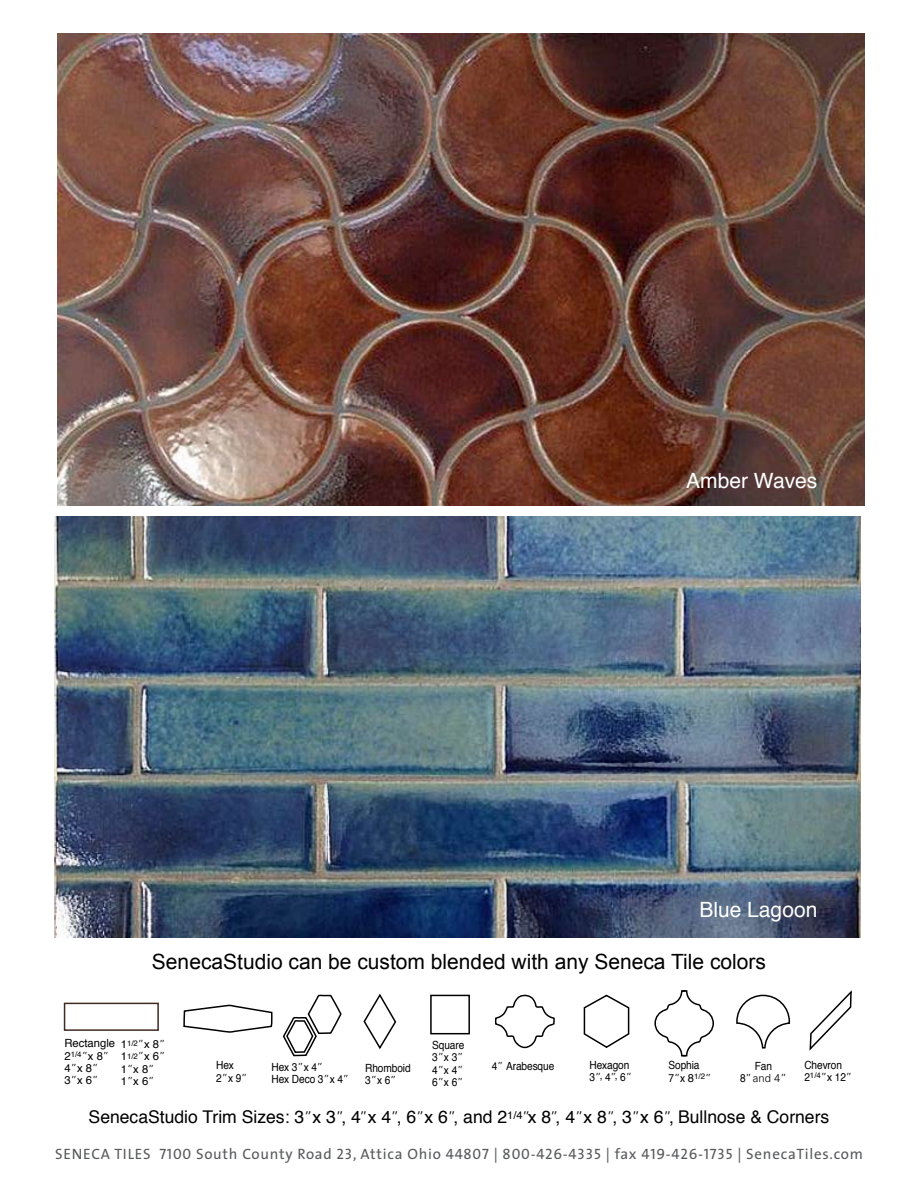
<style>
.page{position:relative;width:918px;height:1188px;background:#fff}
.page>*{position:absolute;margin:0;border:0;box-sizing:border-box;transform-origin:0 0}
.t1{font:21px "Arial";color:#000}
.t2{font:21px "Helvetica";color:#fff}
.t3{font:17.55px "Helvetica";color:#000}
.t4{font:15px "The Sans";letter-spacing:.05em;color:#58595b}
.t5{font:11.25px/12.3px "Helvetica";letter-spacing:-.01em;color:#000;scale:.9 1}
.t6{font:11.25px/12.3px "Helvetica";letter-spacing:-.01em;color:#000}
.t7{font:300 11.25px "Univers";color:#000}
.s1{font-family:"Univers";font-weight:300}
.s2{font-size:7.8px}
.s3{font-family:"Helvetica";font-weight:400}
.s4{font-family:"Univers";font-weight:300;font-size:14.85px}
</style>
<div class="page">
<img style="left:58px;top:34px;width:806px;height:472px">
<img style="left:54px;top:517px;width:807px;height:420px">
<svg style="left:363px;top:993px;width:34px;height:56px"></svg>
<div style="left:64px;top:1003px;width:95px;height:28px;border:2px solid #3f2a20"></div>
<svg style="left:583px;top:994px;width:47px;height:54px"></svg>
<div style="left:430px;top:995px;width:40px;height:39px;border:2px solid #000"></div>
<svg style="left:183px;top:1004px;width:90px;height:29px"></svg>
<svg style="left:494px;top:994px;width:61px;height:55px"></svg>
<svg style="left:282px;top:994px;width:60px;height:63px"></svg>
<svg style="left:654px;top:990px;width:60px;height:67px"></svg>
<svg style="left:809px;top:990px;width:43px;height:61px"></svg>
<svg style="left:736px;top:994px;width:55px;height:55px"></svg>
<h1 class="t2" style="left:686px;top:464px;width:133px">Amber Waves</h1>
<h1 class="t2" style="left:699px;top:894px;width:119px">Blue Lagoon</h1>
<h1 class="t1" style="left:152px;top:948px;width:616px">SenecaStudio can be custom blended with any Seneca Tile colors</h1>
<p class="t6" style="left:64px;top:1037px;width:52px">Rectangle<br>2<sup>1/4</sup><span class="s1">”</span>x 8<span class="s1">”<br></span>4<span class="s1">”</span>x 8<span class="s1">”<br></span>3<span class="s1">”</span>x 6<span class="s1">”</span></p>
<p class="t6" style="left:121px;top:1038px;width:46px">1<span class="s2">1/2</span><span class="s1">”</span>x 8<span class="s1">”<br></span>1<span class="s2">1/2</span><span class="s1">”</span>x 6<span class="s1">”<br></span>1<span class="s1">”</span>x 8<span class="s1">”<br></span>1<span class="s1">”</span>x 6<span class="s1">”</span></p>
<p class="t5" style="left:432px;top:1039px;width:37px;text-align:justify">Square 3<span class="s1">”</span>x 3<span class="s1">” </span>4<span class="s1">”</span>x 4<span class="s1">” </span>6<span class="s1">”</span>x 6<span class="s1">”</span></p>
<p class="t5" style="left:216px;top:1059px;width:36px">Hex<br>2<span class="s1">”</span>x 9<span class="s1">”</span></p>
<p class="t5" style="left:668px;top:1060px;width:49px">Sophia<br>7<span class="s1">”</span>x 8<sup>1/2</sup><span class="s1">”</span></p>
<p class="t5" style="left:804px;top:1059px;width:55px">Chevron<br>2<sup>1/4</sup><span class="s1">”</span>x 12<span class="s1">”</span></p>
<p class="t5" style="left:589px;top:1059px;width:49px">Hexagon<br>3<span class="s1">”</span>, 4<span class="s1">”</span>, 6<span class="s1">”</span></p>
<p class="t5" style="left:272px;top:1061px;width:59px">Hex 3<span class="s1">”</span>x 4<span class="s1">”</span></p>
<p class="t5" style="left:492px;top:1060px;width:71px">4<span class="s1">”</span> Arabesque</p>
<p class="t5" style="left:272px;top:1074px;width:88px">Hex Deco 3<span class="s1">”</span>x 4<span class="s1">”</span></p>
<p class="t5" style="left:755px;top:1060px;width:21px">Fan</p>
<p class="t7" style="left:740px;top:1072px;width:48px"><span class="s3">8</span>” and 4”</p>
<p class="t5" style="left:365px;top:1062px;width:52px">Rhomboid<br>3<span class="s1">”</span>x 6<span class="s1">”</span></p>
<h2 class="t3" style="left:89px;top:1104px;width:742px">SenecaStudio Trim Sizes: 3<span class="s4">”</span>x 3<span class="s4">”</span>, 4<span class="s4">”</span>x 4<span class="s4">”</span>, 6<span class="s4">”</span>x 6<span class="s4">”</span>, and 2<sup>1/4</sup><span class="s4">”</span>x 8<span class="s4">”</span>, 4<span class="s4">”</span>x 8<span class="s4">”</span>, 3<span class="s4">”</span>x 6<span class="s4">”</span>, Bullnose &amp; Corners</h2>
<h3 class="t4" style="left:55px;top:1142px;width:809px">SENECA TILES 7100 South County Road 23, Attica Ohio 44807 | 800-426-4335 | fax 419-426-1735 | SenecaTiles.com</h3>
</div>
